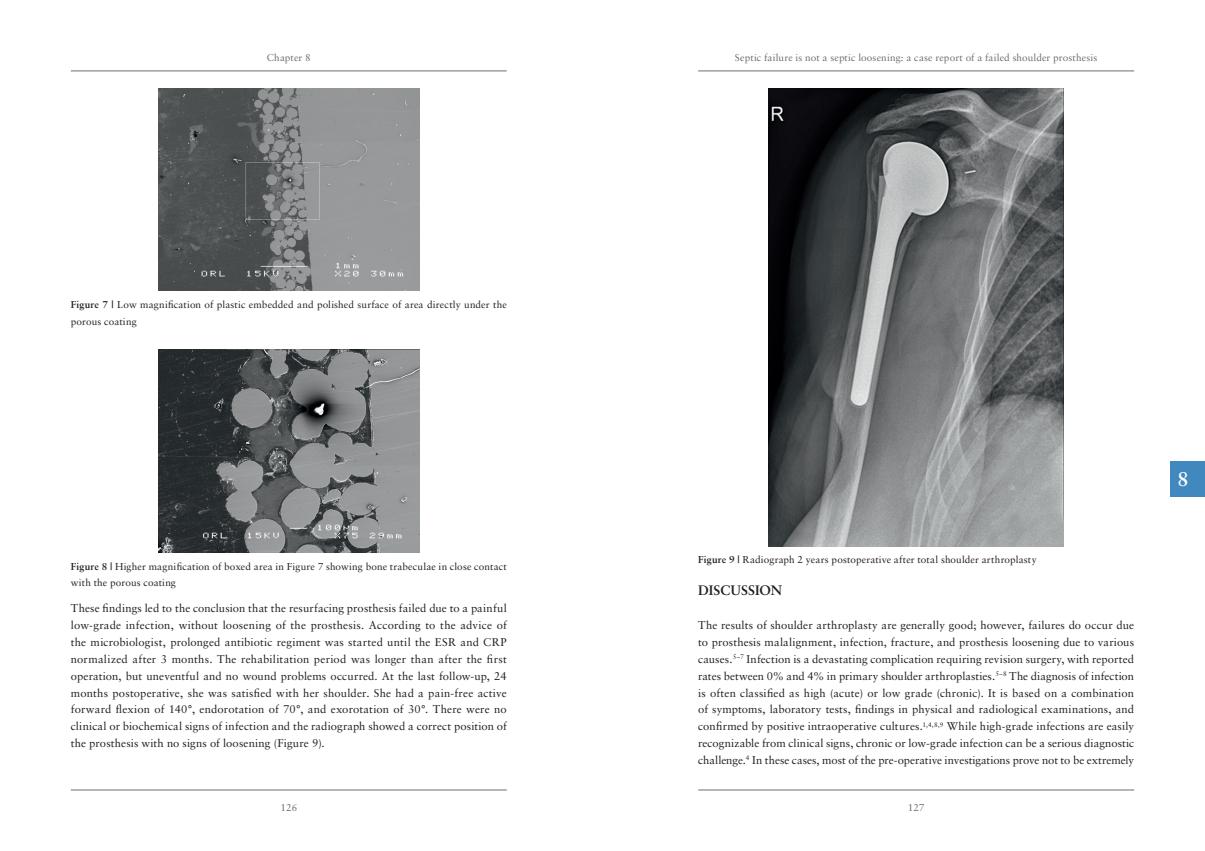
<style>
.page{position:relative;width:1205px;height:851px;background:#fff}
.page>*{position:absolute;margin:0;border:0;box-sizing:border-box;transform-origin:0 0}
.t1{font:700 20px "Sabon";color:#fff}
.Kop_1{font:700 13.75px "Sabon";color:#231f20}
.Alinea___afstand{font:11.25px/16.9px "Sabon";color:#231f20;text-align:justify}
.Figuur_titel_-_onder{font:10px/16.9px "Sabon";letter-spacing:.015em;color:#231f20}
.t2{font:10px "Sabon";letter-spacing:.01em;color:#6c6d70}
.s1{font-weight:700}
</style>
<div class="page">
<hr style="left:698px;top:71px;width:436px;height:1px;background:#6c6d70">
<hr style="left:71px;top:71px;width:436px;height:1px;background:#6c6d70">
<hr style="left:698px;top:789px;width:436px;height:1px;background:#6c6d70">
<hr style="left:71px;top:789px;width:436px;height:1px;background:#6c6d70">
<img style="left:158px;top:89px;width:261px;height:202px">
<img style="left:158px;top:350px;width:261px;height:202px">
<img style="left:768px;top:89px;width:295px;height:457px">
<div style="left:1170px;top:461px;width:35px;height:35px;background:#4188be"></div>
<p class="t2" style="left:267px;top:51px;width:46px">Chapter 8</p>
<p class="t2" style="left:735px;top:51px;width:364px">Septic failure is not a septic loosening: a case report of a failed shoulder prosthesis</p>
<p class="Figuur_titel_-_onder" style="left:71px;top:296px;width:437px"><span class="s1">Figure 7 |</span> Low magnification of plastic embedded and polished surface of area directly under the porous coating</p>
<p class="Figuur_titel_-_onder" style="left:71px;top:557px;width:437px"><span class="s1">Figure 8 |</span> Higher magnification of boxed area in Figure 7 showing bone trabeculae in close contact with the porous coating</p>
<p class="Alinea___afstand" style="left:71px;top:599px;width:437px">These findings led to the conclusion that the resurfacing prosthesis failed due to a painful low‑grade infection, without loosening of the prosthesis. According to the advice of the microbiologist, prolonged antibiotic regiment was started until the ESR and CRP normalized after 3 months. The rehabilitation period was longer than after the first operation, but uneventful and no wound problems occurred. At the last follow‑up, 24 months postoperative, she was satisfied with her shoulder. She had a pain‑free active forward flexion of 140°, endorotation of 70°, and exorotation of 30°. There were no clinical or biochemical signs of infection and the radiograph showed a correct position of the prosthesis with no signs of loosening (Figure 9).</p>
<p class="Figuur_titel_-_onder" style="left:698px;top:551px;width:340px"><span class="s1">Figure 9 |</span> Radiograph 2 years postoperative after total shoulder arthroplasty</p>
<p class="Kop_1" style="left:698px;top:582px;width:86px">DISCUSSION</p>
<p class="Alinea___afstand" style="left:698px;top:616px;width:437px">The results of shoulder arthroplasty are generally good; however, failures do occur due to prosthesis malalignment, infection, fracture, and prosthesis loosening due to various causes.<sup>5–7</sup> Infection is a devastating complication requiring revision surgery, with reported rates between 0% and 4% in primary shoulder arthroplasties.<sup>5–8</sup> The diagnosis of infection is often classified as high (acute) or low grade (chronic). It is based on a combination of symptoms, laboratory tests, findings in physical and radiological examinations, and confirmed by positive intraoperative cultures.<sup>1,4,8,9</sup> While high-grade infections are easily recognizable from clinical signs, chronic or low-grade infection can be a serious diagnostic challenge.<sup>4</sup> In these cases, most of the pre-operative investigations prove not to be extremely</p>
<p class="t2" style="left:280px;top:801px;width:18px">126</p>
<p class="t2" style="left:908px;top:801px;width:18px">127</p>
<h1 class="t1" style="left:1177px;top:467px;width:13px">8</h1>
</div>
